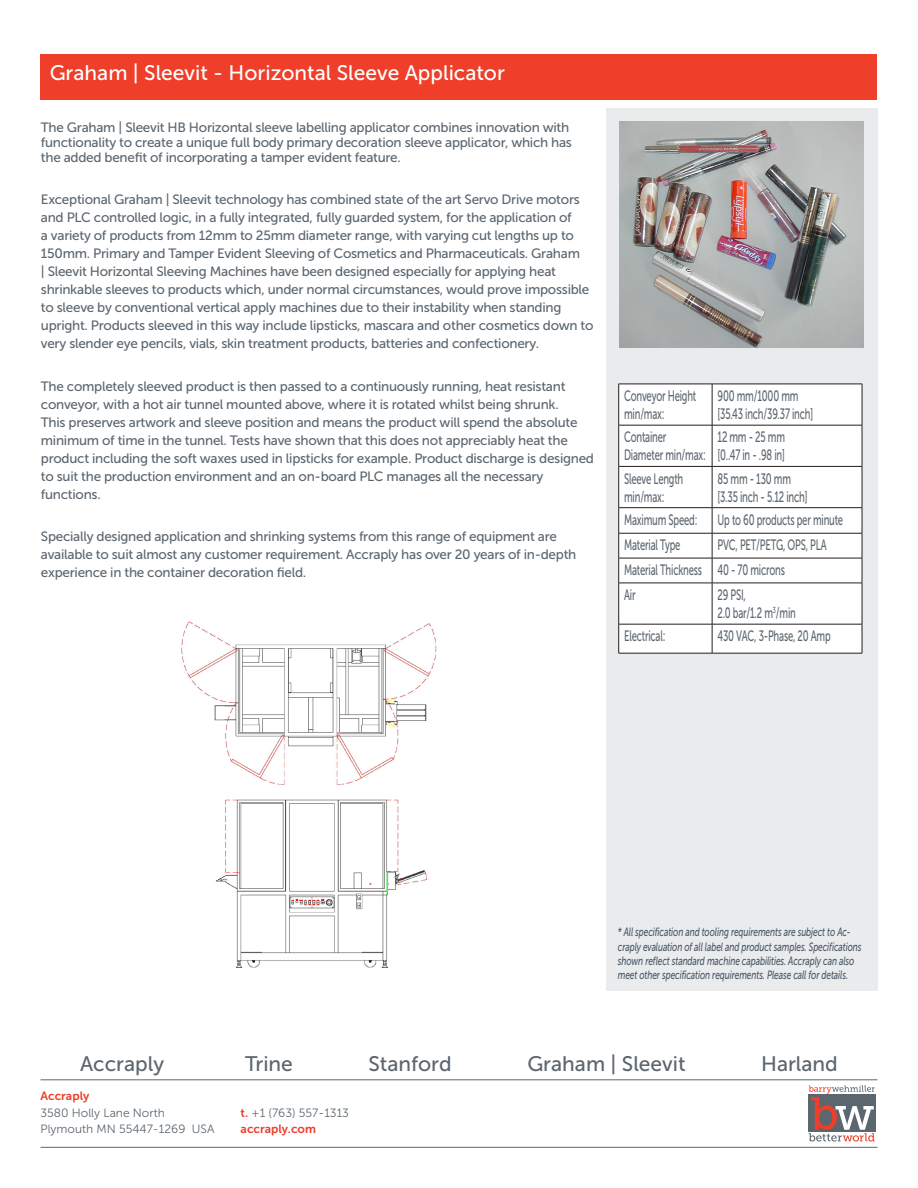
<style>
.page{position:relative;width:918px;height:1188px;background:#fff}
.page>*{position:absolute;margin:0;border:0;box-sizing:border-box;transform-origin:0 0}
.t1{font:21px "Museo Sans 500";color:#5c666f}
.Page_2_Heading{font:21px "Museo Sans 500";color:#fff}
.Page_2_Table_cells{font:15px/18px "Museo Sans 500";letter-spacing:-.02em;color:#5c666f;scale:.63 1}
.Page_2_Body{font:13.5px/18px "Museo Sans 500";letter-spacing:-.02em;color:#5c666f}
.Speed_Warning{font:italic 12px/14.4px "Museo Sans 500";letter-spacing:-.01em;color:#485865;scale:.7 1}
.t2{font:12px/16.5px "Museo Sans 300";color:#5c666f}
.t3{font:12px "Museo Sans 700";color:#ef3e29}
.s1{font-family:"Museo Sans 700";color:#ef3e29}
</style>
<div class="page">
<svg style="left:809px;top:1086px;width:66px;height:56px"></svg>
<hr style="left:40px;top:1147px;width:838px;height:1px;background:#5c666f">
<hr style="left:40px;top:1080px;width:838px;height:1px;background:#5c666f">
<div style="left:40px;top:54px;width:838px;height:45px;background:#ef3e29"></div>
<div style="left:606px;top:108px;width:272px;height:882px;background:#eaebed"></div>
<div style="left:619px;top:385px;width:243px;height:268px;background:#fff"></div>
<hr style="left:619px;top:384px;width:93px;height:1px;background:#231f20">
<hr style="left:618px;top:384px;width:1px;height:41px;background:#231f20">
<hr style="left:712px;top:384px;width:150px;height:1px;background:#231f20">
<hr style="left:712px;top:384px;width:1px;height:41px;background:#231f20">
<hr style="left:862px;top:384px;width:1px;height:41px;background:#231f20">
<hr style="left:619px;top:425px;width:93px;height:1px;background:#231f20">
<hr style="left:618px;top:425px;width:1px;height:41px;background:#231f20">
<hr style="left:712px;top:425px;width:150px;height:1px;background:#231f20">
<hr style="left:712px;top:425px;width:1px;height:41px;background:#231f20">
<hr style="left:862px;top:425px;width:1px;height:41px;background:#231f20">
<hr style="left:619px;top:466px;width:93px;height:1px;background:#231f20">
<hr style="left:618px;top:467px;width:1px;height:40px;background:#231f20">
<hr style="left:712px;top:466px;width:150px;height:1px;background:#231f20">
<hr style="left:712px;top:467px;width:1px;height:40px;background:#231f20">
<hr style="left:862px;top:467px;width:1px;height:40px;background:#231f20">
<hr style="left:619px;top:507px;width:93px;height:1px;background:#231f20">
<hr style="left:712px;top:507px;width:150px;height:1px;background:#231f20">
<hr style="left:619px;top:533px;width:93px;height:1px;background:#231f20">
<hr style="left:712px;top:533px;width:150px;height:1px;background:#231f20">
<hr style="left:619px;top:558px;width:93px;height:1px;background:#231f20">
<svg style="left:618px;top:508px;width:1px;height:75px"></svg>
<hr style="left:712px;top:558px;width:150px;height:1px;background:#231f20">
<svg style="left:712px;top:508px;width:1px;height:75px"></svg>
<svg style="left:862px;top:508px;width:1px;height:75px"></svg>
<hr style="left:619px;top:583px;width:93px;height:1px;background:#231f20">
<hr style="left:618px;top:583px;width:1px;height:41px;background:#231f20">
<hr style="left:712px;top:583px;width:150px;height:1px;background:#231f20">
<hr style="left:712px;top:583px;width:1px;height:41px;background:#231f20">
<hr style="left:862px;top:583px;width:1px;height:41px;background:#231f20">
<hr style="left:619px;top:624px;width:93px;height:1px;background:#231f20">
<svg style="left:618px;top:624px;width:1px;height:29px"></svg>
<hr style="left:712px;top:624px;width:150px;height:1px;background:#231f20">
<svg style="left:712px;top:624px;width:1px;height:29px"></svg>
<svg style="left:862px;top:624px;width:1px;height:29px"></svg>
<hr style="left:619px;top:653px;width:93px;height:1px;background:#231f20">
<hr style="left:712px;top:653px;width:150px;height:1px;background:#231f20">
<img style="left:181px;top:620px;width:256px;height:348px">
<img style="left:619px;top:122px;width:245px;height:225px">
<p class="Page_2_Heading" style="left:50px;top:61px;width:457px">Graham | Sleevit - Horizontal Sleeve Applicator</p>
<p class="Page_2_Body" style="left:41px;top:120px;width:533px;line-height:15px">The Graham | Sleevit HB Horizontal sleeve labelling applicator combines innovation with functionality to create a unique full body primary decoration sleeve applicator, which has the added benefit of incorporating a tamper evident feature.</p>
<p class="Page_2_Body" style="left:41px;top:191px;width:554px">Exceptional Graham | Sleevit technology has combined state of the art Servo Drive motors and PLC controlled logic, in a fully integrated, fully guarded system, for the application of<br>a variety of products from 12mm to 25mm diameter range, with varying cut lengths up to 150mm. Primary and Tamper Evident Sleeving of Cosmetics and Pharmaceuticals. Graham<br>| Sleevit Horizontal Sleeving Machines have been designed especially for applying heat shrinkable sleeves to products which, under normal circumstances, would prove impossible to sleeve by conventional vertical apply machines due to their instability when standing upright. Products sleeved in this way include lipsticks, mascara and other cosmetics down to very slender eye pencils, vials, skin treatment products, batteries and confectionery.</p>
<p class="Page_2_Body" style="left:41px;top:377px;width:555px">The completely sleeved product is then passed to a continuously running, heat resistant conveyor, with a hot air tunnel mounted above, where it is rotated whilst being shrunk.<br>This preserves artwork and sleeve position and means the product will spend the absolute minimum of time in the tunnel. Tests have shown that this does not appreciably heat the product including the soft waxes used in lipsticks for example. Product discharge is designed to suit the production environment and an on-board PLC manages all the necessary functions.</p>
<p class="Page_2_Body" style="left:41px;top:527px;width:537px">Specially designed application and shrinking systems from this range of equipment are available to suit almost any customer requirement. Accraply has over 20 years of in-depth experience in the container decoration field.</p>
<p class="Page_2_Table_cells" style="left:624px;top:387px;width:116px">Conveyor Height</p>
<p class="Page_2_Table_cells" style="left:624px;top:405px;width:66px">min/max:</p>
<p class="Page_2_Table_cells" style="left:718px;top:387px;width:130px">900 mm/1000 mm</p>
<p class="Page_2_Table_cells" style="left:718px;top:405px;width:153px">[35.43 inch/39.37 inch]</p>
<p class="Page_2_Table_cells" style="left:624px;top:428px;width:131px">Container<br>Diameter min/max:</p>
<p class="Page_2_Table_cells" style="left:718px;top:428px;width:109px">12 mm - 25 mm</p>
<p class="Page_2_Table_cells" style="left:718px;top:446px;width:109px">[0..47 in - .98 in]</p>
<p class="Page_2_Table_cells" style="left:624px;top:470px;width:95px">Sleeve Length</p>
<p class="Page_2_Table_cells" style="left:624px;top:488px;width:66px">min/max:</p>
<p class="Page_2_Table_cells" style="left:718px;top:470px;width:118px">85 mm - 130 mm</p>
<p class="Page_2_Table_cells" style="left:718px;top:488px;width:144px">[3.35 inch - 5.12 inch]</p>
<p class="Page_2_Table_cells" style="left:624px;top:511px;width:118px">Maximum Speed:</p>
<p class="Page_2_Table_cells" style="left:718px;top:511px;width:201px">Up to 60 products per minute</p>
<p class="Page_2_Table_cells" style="left:624px;top:536px;width:91px">Material Type</p>
<p class="Page_2_Table_cells" style="left:718px;top:536px;width:175px">PVC, PET/PETG, OPS, PLA</p>
<p class="Page_2_Table_cells" style="left:624px;top:561px;width:125px">Material Thickness</p>
<p class="Page_2_Table_cells" style="left:718px;top:561px;width:109px">40 - 70 microns</p>
<p class="Page_2_Table_cells" style="left:624px;top:586px;width:20px">Air</p>
<p class="Page_2_Table_cells" style="left:718px;top:586px;width:47px">29 PSI,</p>
<p class="Page_2_Table_cells" style="left:718px;top:604px;width:126px">2.0 bar/1.2 m<sup>3</sup>/min</p>
<p class="Page_2_Table_cells" style="left:624px;top:627px;width:67px">Electrical:</p>
<p class="Page_2_Table_cells" style="left:718px;top:627px;width:181px">430 VAC, 3-Phase, 20 Amp</p>
<p class="Speed_Warning" style="left:618px;top:925px;width:350px">* All specification and tooling requirements are subject to Ac&shy;craply evaluation of all label and product samples. Specifications shown reflect standard machine capabilities. Accraply can also meet other specification requirements. Please call for details.</p>
<h1 class="t1" style="left:80px;top:1052px;width:86px">Accraply</h1>
<h1 class="t1" style="left:245px;top:1052px;width:49px">Trine</h1>
<h1 class="t1" style="left:369px;top:1052px;width:85px">Stanford</h1>
<h1 class="t1" style="left:527px;top:1052px;width:160px">Graham | Sleevit</h1>
<h1 class="t1" style="left:761px;top:1052px;width:78px">Harland</h1>
<p class="t3" style="left:40px;top:1089px;width:50px">Accraply</p>
<p class="t2" style="left:40px;top:1104px;width:176px">3580 Holly Lane North<br>Plymouth MN 55447-1269 USA</p>
<p class="t2" style="left:241px;top:1104px;width:110px"><span class="s1">t.</span> +1 (763) 557-1313</p>
<p class="t3" style="left:241px;top:1122px;width:77px">accraply.com</p>
</div>
